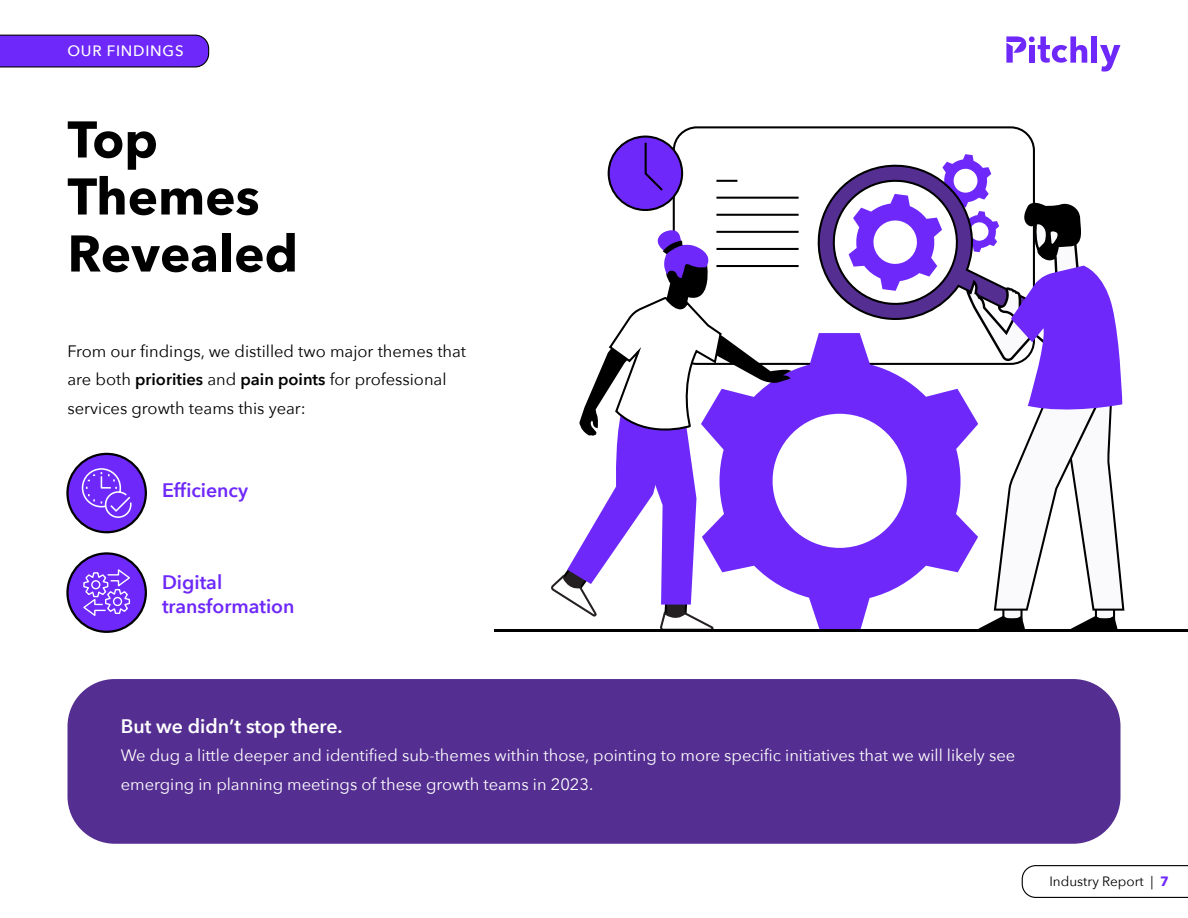
<style>
.page{position:relative;width:1188px;height:918px;background:#fff}
.page>*{position:absolute;margin:0;border:0;box-sizing:border-box;transform-origin:0 0}
.t1{font:700 51px/57px "Avenir Next";color:#000}
.t2{font:600 19.5px/24px "Avenir Next";color:#6e29fa}
.t3{font:600 19.5px "Avenir Next";color:#fff}
.t4{font:16.5px/28.5px "Avenir Next";color:#fff}
.t5{font:16.5px/28.5px "Avenir Next";color:#000}
.t6{font:500 15px "Avenir Next";letter-spacing:.05em;color:#fff}
.t7{font:13.5px "Avenir Next";color:#000}
.s1{font-weight:600}
.s2{font-weight:700;color:#6e29fa}
</style>
<div class="page">
<svg style="left:0;top:34px;width:210px;height:34px;background:#6d30e8"></svg>
<div style="left:1092px;top:36px;width:5px;height:27px;background:#6e29fa"></div>
<svg style="left:1100px;top:45px;width:20px;height:27px"></svg>
<svg style="left:1006px;top:36px;width:81px;height:27px"></svg>
<svg style="left:1021px;top:865px;width:167px;height:33px"></svg>
<div style="left:68px;top:679px;width:1052px;height:165px;background:#542e91;border-radius:47px"></div>
<svg style="left:673px;top:126px;width:362px;height:142px"></svg>
<svg style="left:608px;top:136px;width:75px;height:75px"></svg>
<div style="left:610px;top:138px;width:71px;height:71px;background:#6e29fa;border-radius:50%"></div>
<svg style="left:645px;top:143px;width:18px;height:48px"></svg>
<svg style="left:812px;top:159px;width:37px;height:146px"></svg>
<svg style="left:849px;top:154px;width:275px;height:476px"></svg>
<svg style="left:791px;top:333px;width:187px;height:297px"></svg>
<svg style="left:549px;top:230px;width:242px;height:400px"></svg>
<hr style="left:495px;top:630px;width:693px;height:2px;background:#000">
<hr style="left:716px;top:180px;width:21px;height:2px;background:#000">
<hr style="left:716px;top:197px;width:83px;height:2px;background:#000">
<hr style="left:716px;top:214px;width:83px;height:2px;background:#000">
<hr style="left:716px;top:231px;width:83px;height:2px;background:#000">
<hr style="left:716px;top:248px;width:83px;height:2px;background:#000">
<hr style="left:716px;top:265px;width:83px;height:2px;background:#000">
<div style="left:67px;top:454px;width:79px;height:78px;background:#6e29fa;border-radius:50%"></div>
<div style="left:66px;top:453px;width:81px;height:80px;border:2px solid #000;border-radius:50%"></div>
<svg style="left:81px;top:468px;width:51px;height:50px"></svg>
<svg style="left:67px;top:553px;width:79px;height:79px;background:#6124de"></svg>
<div style="left:66px;top:552px;width:81px;height:81px;border:2px solid #000;border-radius:50%"></div>
<svg style="left:82px;top:567px;width:50px;height:51px;background:#8a52fa"></svg>
<p class="t6" style="left:68px;top:38px;width:118px">OUR FINDINGS</p>
<h1 class="t1" style="left:68px;top:110px;width:232px">Top<br>Themes<br>Revealed</h1>
<p class="t5" style="left:68px;top:336px;width:400px">From our findings, we distilled two major themes that are both <span class="s1">priorities</span> and <span class="s1">pain points</span> for professional services growth teams this year:</p>
<p class="t2" style="left:162px;top:478px;width:88px">Efficiency</p>
<p class="t2" style="left:162px;top:569px;width:134px">Digital transformation</p>
<p class="t3" style="left:121px;top:709px;width:223px">But we didn’t stop there.</p>
<p class="t4" style="left:121px;top:740px;width:896px">We dug a little deeper and identified sub-themes within those, pointing to more specific initiatives that we will likely see emerging in planning meetings of these growth teams in 2023.</p>
<p class="t7" style="left:1049px;top:870px;width:121px">Industry Report | <span class="s2">7</span></p>
</div>
